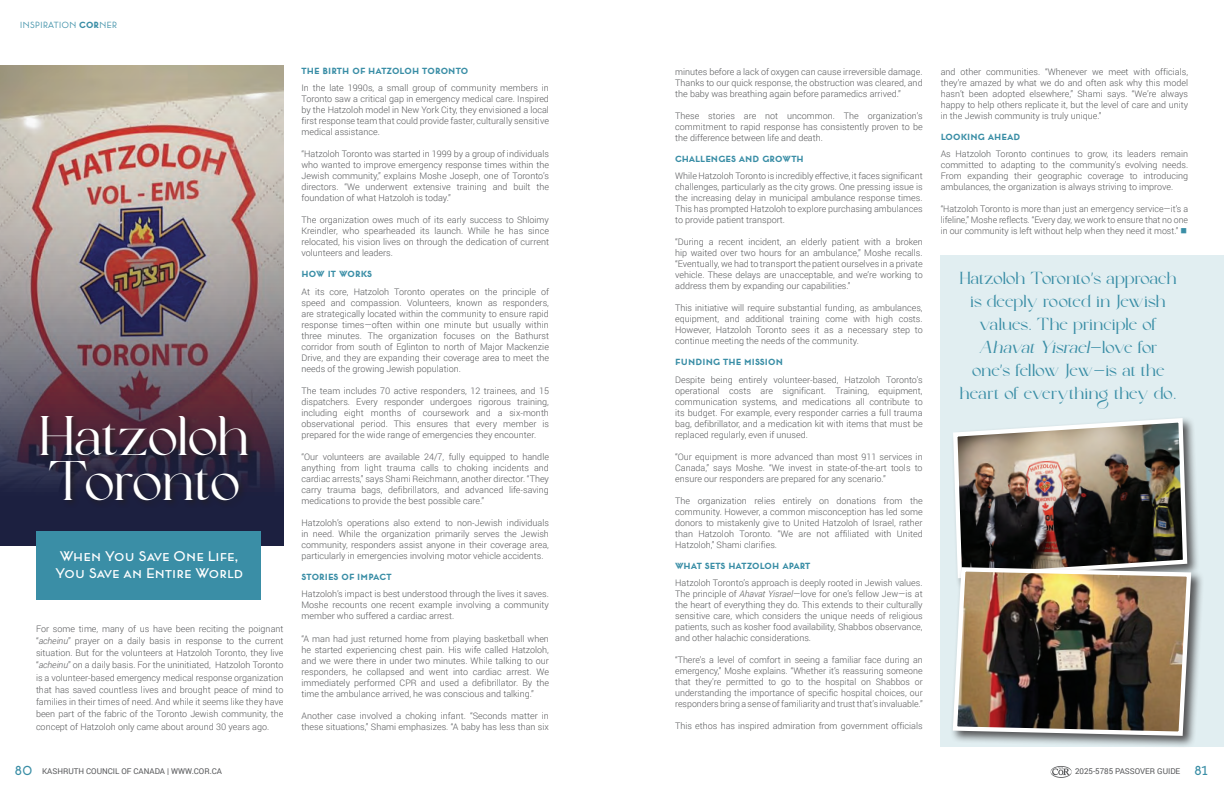
<style>
.page{position:relative;width:1224px;height:792px;background:#fff}
.page>*{position:absolute;margin:0;border:0;box-sizing:border-box;transform-origin:0 0}
.t1{font:48px/45px "Kugile";letter-spacing:-.04em;color:#fff}
.t2{font:15px/23px "Kugile";letter-spacing:-.025em;color:#3a8ea6;text-align:center}
.t3{font:14px/17px "Lumier";letter-spacing:.02em;color:#fff;text-align:center;scale:1.07 1}
.Lumier_Header{font:700 11px "Lumier";letter-spacing:.01em;color:#3a8ea6}
.Lumier_Header-2{font:700 11px "Lumier";letter-spacing:-.01em;color:#3a8ea6}
.t4{font:300 11px "Lumier";color:#3a8ea6}
.t5{font:300 9px/11px "Roboto";color:#57585a;text-align:justify}
.t6{font:8px "Roboto";color:#57585a}
.s1{font-weight:700}
.s2{font-style:italic}
.s3{color:#3a8ea6}
.s4{font-family:"Roboto";font-weight:300}
.s5{font-family:"Lumier";font-size:13px;color:#3a8ea6}
</style>
<div class="page">
<svg style="left:1051px;top:766px;width:21px;height:12px"></svg>
<img style="left:0;top:65px;width:284px;height:481px">
<div style="left:36px;top:531px;width:224px;height:69px;background:#3a8ea6"></div>
<div style="left:39px;top:414px;width:217px;height:94px;background:#231f20;opacity:.75"></div>
<div style="left:940px;top:255px;width:284px;height:491px;background:#e1eef1"></div>
<div style="left:951px;top:416px;width:249px;height:175px;background:#231f20;opacity:.75"></div>
<img style="left:951px;top:416px;width:239px;height:149px">
<div style="left:950px;top:565px;width:254px;height:184px;background:#231f20;opacity:.75"></div>
<img style="left:951px;top:565px;width:243px;height:173px">
<p class="t4" style="left:20px;top:18px;width:99px">inspiration <span class="s1">cor</span>ner</p>
<p class="t1" style="left:38px;top:416px;width:213px">Hatzoloh<br>Toronto</p>
<p class="t3" style="left:55px;top:548px;width:177px">When You Save One Life,<br>You Save an Entire World</p>
<p class="t5" style="left:36px;top:622px;width:249px;line-height:12.2px">For some time, many of us have been reciting the poignant “<span class="s2">acheinu</span>” prayer on a daily basis in response to the current situation. But for the volunteers at Hatzoloh Toronto, they live “<span class="s2">acheinu</span>” on a daily basis. For the uninitiated, Hatzoloh Toronto is a volunteer-based emergency medical response organization that has saved countless lives and brought peace of mind to families in their times of need. And while it seems like they have been part of the fabric of the Toronto Jewish community, the concept of Hatzoloh only came about around 30 years ago.</p>
<p class="Lumier_Header" style="left:302px;top:64px;width:168px">the birth of hatzoloh toronto</p>
<p class="t5" style="left:302px;top:82px;width:249px">In the late 1990s, a small group of community members in Toronto saw a critical gap in emergency medical care. Inspired by the Hatzoloh model in New York City, they envisioned a local first response team that could provide faster, culturally sensitive medical assistance.</p>
<p class="t5" style="left:302px;top:148px;width:249px">“Hatzoloh Toronto was started in 1999 by a group of individuals who wanted to improve emergency response times within the Jewish community,” explains Moshe Joseph, one of Toronto’s directors. “We underwent extensive training and built the foundation of what Hatzoloh is today.”</p>
<p class="t5" style="left:302px;top:214px;width:249px">The organization owes much of its early success to Shloimy Kreindler, who spearheaded its launch. While he has since relocated, his vision lives on through the dedication of current volunteers and leaders.</p>
<p class="Lumier_Header-2" style="left:302px;top:267px;width:72px">how it works</p>
<p class="t5" style="left:302px;top:286px;width:249px">At its core, Hatzoloh Toronto operates on the principle of speed and compassion. Volunteers, known as responders, are strategically located within the community to ensure rapid response times—often within one minute but usually within three minutes. The organization focuses on the Bathurst corridor from south of Eglinton to north of Major Mackenzie Drive, and they are expanding their coverage area to meet the needs of the growing Jewish population.</p>
<p class="t5" style="left:302px;top:385px;width:249px">The team includes 70 active responders, 12 trainees, and 15 dispatchers. Every responder undergoes rigorous training, including eight months of coursework and a six-month observational period. This ensures that every member is prepared for the wide range of emergencies they encounter.</p>
<p class="t5" style="left:302px;top:451px;width:249px">“Our volunteers are available 24/7, fully equipped to handle anything from light trauma calls to choking incidents and cardiac arrests,” says Shami Reichmann, another director. “They carry trauma bags, defibrillators, and advanced life-saving medications to provide the best possible care.”</p>
<p class="t5" style="left:302px;top:517px;width:249px">Hatzoloh’s operations also extend to non-Jewish individuals in need. While the organization primarily serves the Jewish community, responders assist anyone in their coverage area, particularly in emergencies involving motor vehicle accidents.</p>
<p class="Lumier_Header" style="left:302px;top:570px;width:92px">stories of impact</p>
<p class="t5" style="left:302px;top:588px;width:249px">Hatzoloh’s impact is best understood through the lives it saves.<br>Moshe recounts one recent example involving a community member who suffered a cardiac arrest.</p>
<p class="t5" style="left:302px;top:633px;width:249px">“A man had just returned home from playing basketball when he started experiencing chest pain. His wife called Hatzoloh, and we were there in under two minutes. While talking to our responders, he collapsed and went into cardiac arrest. We immediately performed CPR and used a defibrillator. By the time the ambulance arrived, he was conscious and talking.”</p>
<p class="t5" style="left:302px;top:710px;width:249px">Another case involved a choking infant. “Seconds matter in these situations,” Shami emphasizes. “A baby has less than six</p>
<p class="t5" style="left:675px;top:66px;width:249px">minutes before a lack of oxygen can cause irreversible damage.<br>Thanks to our quick response, the obstruction was cleared, and the baby was breathing again before paramedics arrived.”</p>
<p class="t5" style="left:675px;top:110px;width:249px">These stories are not uncommon. The organization’s commitment to rapid response has consistently proven to be the difference between life and death.</p>
<p class="Lumier_Header" style="left:675px;top:152px;width:130px">challenges and growth</p>
<p class="t5" style="left:675px;top:170px;width:249px">While Hatzoloh Toronto is incredibly effective, it faces significant challenges, particularly as the city grows. One pressing issue is the increasing delay in municipal ambulance response times.<br>This has prompted Hatzoloh to explore purchasing ambulances to provide patient transport.</p>
<p class="t5" style="left:675px;top:236px;width:249px">“During a recent incident, an elderly patient with a broken hip waited over two hours for an ambulance,” Moshe recalls. “Eventually, we had to transport the patient ourselves in a private vehicle. These delays are unacceptable, and we’re working to address them by expanding our capabilities.”</p>
<p class="t5" style="left:675px;top:302px;width:249px">This initiative will require substantial funding, as ambulances, equipment, and additional training come with high costs.<br>However, Hatzoloh Toronto sees it as a necessary step to continue meeting the needs of the community.</p>
<p class="Lumier_Header" style="left:675px;top:355px;width:109px">funding the mission</p>
<p class="t5" style="left:675px;top:374px;width:249px">Despite being entirely volunteer-based, Hatzoloh Toronto’s operational costs are significant. Training, equipment, communication systems, and medications all contribute to its budget. For example, every responder carries a full trauma bag, defibrillator, and a medication kit with items that must be replaced regularly, even if unused.</p>
<p class="t5" style="left:675px;top:451px;width:249px">“Our equipment is more advanced than most 911 services in Canada,” says Moshe. “We invest in state-of-the-art tools to ensure our responders are prepared for any scenario.”</p>
<p class="t5" style="left:675px;top:495px;width:249px">The organization relies entirely on donations from the community. However, a common misconception has led some donors to mistakenly give to United Hatzoloh of Israel, rather than Hatzoloh Toronto. “We are not affiliated with United Hatzoloh,” Shami clarifies.</p>
<p class="Lumier_Header-2" style="left:675px;top:559px;width:137px">what sets hatzoloh apart</p>
<p class="t5" style="left:675px;top:577px;width:249px">Hatzoloh Toronto’s approach is deeply rooted in Jewish values.<br>The principle of <span class="s2">Ahavat Yisrael</span>—love for one’s fellow Jew—is at the heart of everything they do. This extends to their culturally sensitive care, which considers the unique needs of religious patients, such as kosher food availability, Shabbos observance, and other halachic considerations.</p>
<p class="t5" style="left:675px;top:654px;width:249px">“There’s a level of comfort in seeing a familiar face during an emergency,” Moshe explains. “Whether it’s reassuring someone that they’re permitted to go to the hospital on Shabbos or understanding the importance of specific hospital choices, our responders bring a sense of familiarity and trust that’s invaluable.”</p>
<p class="t5" style="left:675px;top:720px;width:249px">This ethos has inspired admiration from government officials</p>
<p class="t5" style="left:941px;top:66px;width:249px">and other communities. “Whenever we meet with officials, they’re amazed by what we do and often ask why this model hasn’t been adopted elsewhere,” Shami says. “We’re always happy to help others replicate it, but the level of care and unity in the Jewish community is truly unique.”</p>
<p class="Lumier_Header" style="left:941px;top:130px;width:81px">looking ahead</p>
<p class="t5" style="left:941px;top:148px;width:249px">As Hatzoloh Toronto continues to grow, its leaders remain committed to adapting to the community’s evolving needs.<br>From expanding their geographic coverage to introducing ambulances, the organization is always striving to improve.</p>
<p class="t5" style="left:941px;top:203px;width:249px">“Hatzoloh Toronto is more than just an emergency service—it’s a lifeline,” Moshe reflects. “Every day, we work to ensure that no one in our community is left without help when they need it most.” <span class="s3">■</span></p>
<p class="t2" style="left:959px;top:268px;width:219px">Hatzoloh Toronto<span class="s4">’</span>s approach is deeply rooted in Jewish values<span class="s4">.</span> The principle of<br><span class="s2">Ahavat Yisrael</span><span class="s4">—</span> l o v e fo r one<span class="s4">’</span>s fellow Jew<span class="s4">—</span>is at the heart of everything they do<span class="s4">.</span></p>
<p class="t6" style="left:15px;top:766px;width:209px"><span class="s5">80</span> KASHRUTH COUNCIL OF CANADA | WWW.COR.CA</p>
<p class="t6" style="left:1075px;top:766px;width:134px">2025-5785 PASSOVER GUIDE <span class="s5">81</span></p>
</div>
